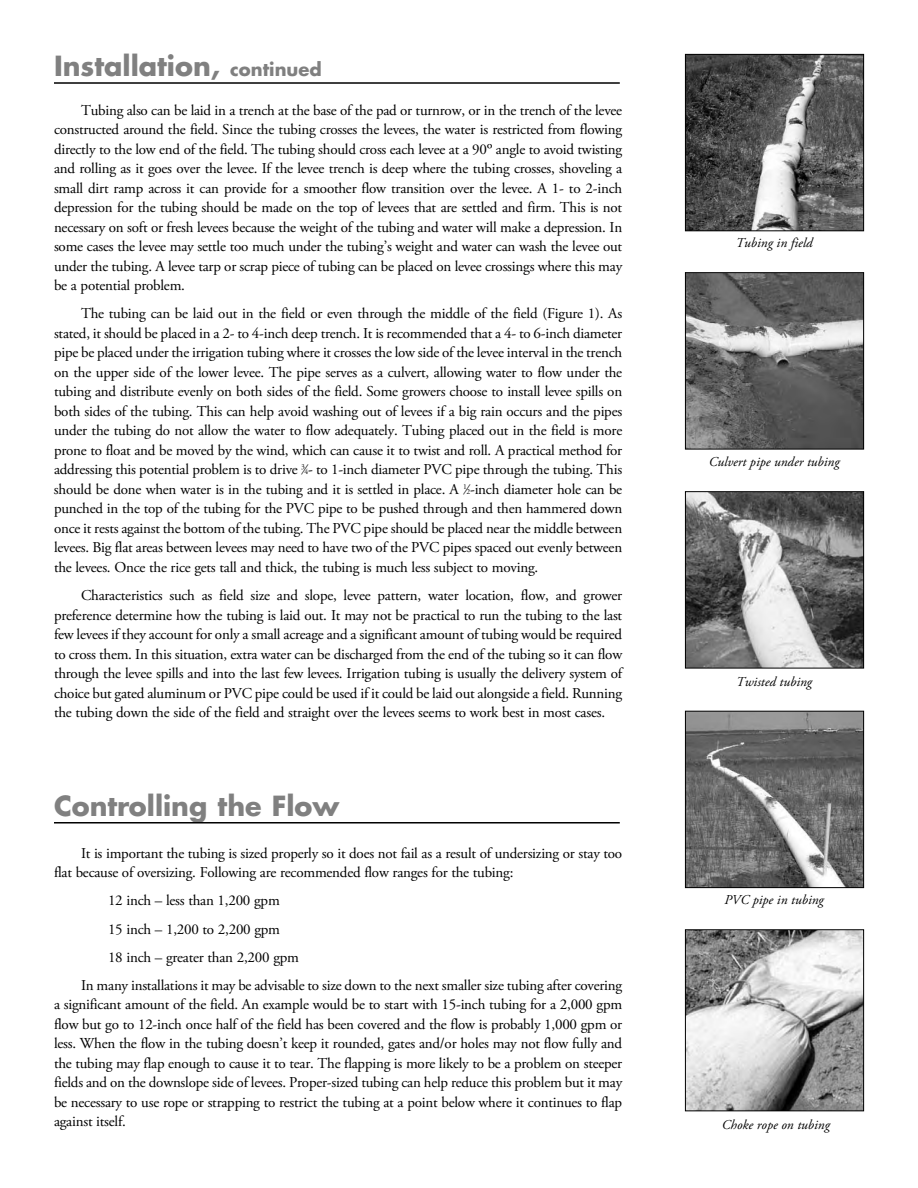
<style>
.page{position:relative;width:918px;height:1188px;background:#fff}
.page>*{position:absolute;margin:0;border:0;box-sizing:border-box;transform-origin:0 0}
.t1{font:700 27px "Futura Std";color:#808080}
.t2{font:15px/19.5px "Adobe Garamond Pro";letter-spacing:-.015em;color:#000;text-align:justify}
.t3{font:italic 13.5px "Adobe Garamond Pro";color:#000}
.s1{font-size:18px}
.s2{font-size:7.5px}
</style>
<div class="page">
<img style="left:687px;top:493px;width:175px;height:173px">
<div style="left:685px;top:491px;width:179px;height:177px;border:1px solid #000"></div>
<img style="left:687px;top:713px;width:175px;height:173px">
<div style="left:685px;top:711px;width:179px;height:177px;border:1px solid #000"></div>
<img style="left:687px;top:931px;width:175px;height:178px">
<div style="left:685px;top:929px;width:179px;height:182px;border:1px solid #000"></div>
<img style="left:687px;top:56px;width:175px;height:173px">
<div style="left:685px;top:54px;width:179px;height:177px;border:1px solid #000"></div>
<img style="left:687px;top:274px;width:175px;height:173px">
<div style="left:685px;top:272px;width:179px;height:177px;border:1px solid #000"></div>
<hr style="left:54px;top:82px;width:566px;height:2px;background:#000">
<hr style="left:54px;top:822px;width:566px;height:2px;background:#000">
<h1 class="t1" style="left:54px;top:54px;width:269px">Installation, <span class="s1">continued</span></h1>
<p class="t2" style="left:54px;top:101px;width:570px;text-indent:27px">Tubing also can be laid in a trench at the base of the pad or turnrow, or in the trench of the levee constructed around the field. Since the tubing crosses the levees, the water is restricted from flowing directly to the low end of the field. The tubing should cross each levee at a 90º angle to avoid twisting and rolling as it goes over the levee. If the levee trench is deep where the tubing crosses, shoveling a small dirt ramp across it can provide for a smoother flow transition over the levee. A 1- to 2-inch depression for the tubing should be made on the top of levees that are settled and firm. This is not necessary on soft or fresh levees because the weight of the tubing and water will make a depression. In some cases the levee may settle too much under the tubing’s weight and water can wash the levee out under the tubing. A levee tarp or scrap piece of tubing can be placed on levee crossings where this may be a potential problem.</p>
<p class="t2" style="left:54px;top:305px;width:570px;text-indent:27px">The tubing can be laid out in the field or even through the middle of the field (Figure 1). As stated, it should be placed in a 2- to 4-inch deep trench. It is recommended that a 4- to 6-inch diameter pipe be placed under the irrigation tubing where it crosses the low side of the levee interval in the trench on the upper side of the lower levee. The pipe serves as a culvert, allowing water to flow under the tubing and distribute evenly on both sides of the field. Some growers choose to install levee spills on both sides of the tubing. This can help avoid washing out of levees if a big rain occurs and the pipes under the tubing do not allow the water to flow adequately. Tubing placed out in the field is more prone to float and be moved by the wind, which can cause it to twist and roll. A practical method for addressing this potential problem is to drive <sup>3</sup>⁄<span class="s2">4</span>- to 1-inch diameter PVC pipe through the tubing. This should be done when water is in the tubing and it is settled in place. A <sup>1</sup>⁄<span class="s2">2</span>-inch diameter hole can be punched in the top of the tubing for the PVC pipe to be pushed through and then hammered down once it rests against the bottom of the tubing. The PVC pipe should be placed near the middle between levees. Big flat areas between levees may need to have two of the PVC pipes spaced out evenly between the levees. Once the rice gets tall and thick, the tubing is much less subject to moving.</p>
<p class="t2" style="left:54px;top:587px;width:570px;text-indent:27px">Characteristics such as field size and slope, levee pattern, water location, flow, and grower preference determine how the tubing is laid out. It may not be practical to run the tubing to the last few levees if they account for only a small acreage and a significant amount of tubing would be required to cross them. In this situation, extra water can be discharged from the end of the tubing so it can flow through the levee spills and into the last few levees. Irrigation tubing is usually the delivery system of choice but gated aluminum or PVC pipe could be used if it could be laid out alongside a field. Running the tubing down the side of the field and straight over the levees seems to work best in most cases.</p>
<h1 class="t1" style="left:54px;top:794px;width:287px">Controlling the Flow</h1>
<p class="t2" style="left:54px;top:844px;width:570px;text-indent:27px">It is important the tubing is sized properly so it does not fail as a result of undersizing or stay too flat because of oversizing. Following are recommended flow ranges for the tubing:</p>
<p class="t2" style="left:108px;top:892px;width:173px">12 inch – less than 1,200 gpm</p>
<p class="t2" style="left:108px;top:920px;width:174px">15 inch – 1,200 to 2,200 gpm</p>
<p class="t2" style="left:108px;top:948px;width:192px">18 inch – greater than 2,200 gpm</p>
<p class="t2" style="left:81px;top:977px;width:543px">In many installations it may be advisable to size down to the next smaller size tubing after covering</p>
<p class="t2" style="left:54px;top:996px;width:570px">a significant amount of the field. An example would be to start with 15-inch tubing for a 2,000 gpm flow but go to 12-inch once half of the field has been covered and the flow is probably 1,000 gpm or less. When the flow in the tubing doesn’t keep it rounded, gates and/or holes may not flow fully and the tubing may flap enough to cause it to tear. The flapping is more likely to be a problem on steeper fields and on the downslope side of levees. Proper-sized tubing can help reduce this problem but it may be necessary to use rope or strapping to restrict the tubing at a point below where it continues to flap against itself.</p>
<p class="t3" style="left:736px;top:237px;width:78px">Tubing in field</p>
<p class="t3" style="left:709px;top:456px;width:132px">Culvert pipe under tubing</p>
<p class="t3" style="left:736px;top:676px;width:77px">Twisted tubing</p>
<p class="t3" style="left:724px;top:894px;width:101px">PVC pipe in tubing</p>
<p class="t3" style="left:722px;top:1119px;width:109px">Choke rope on tubing</p>
</div>
